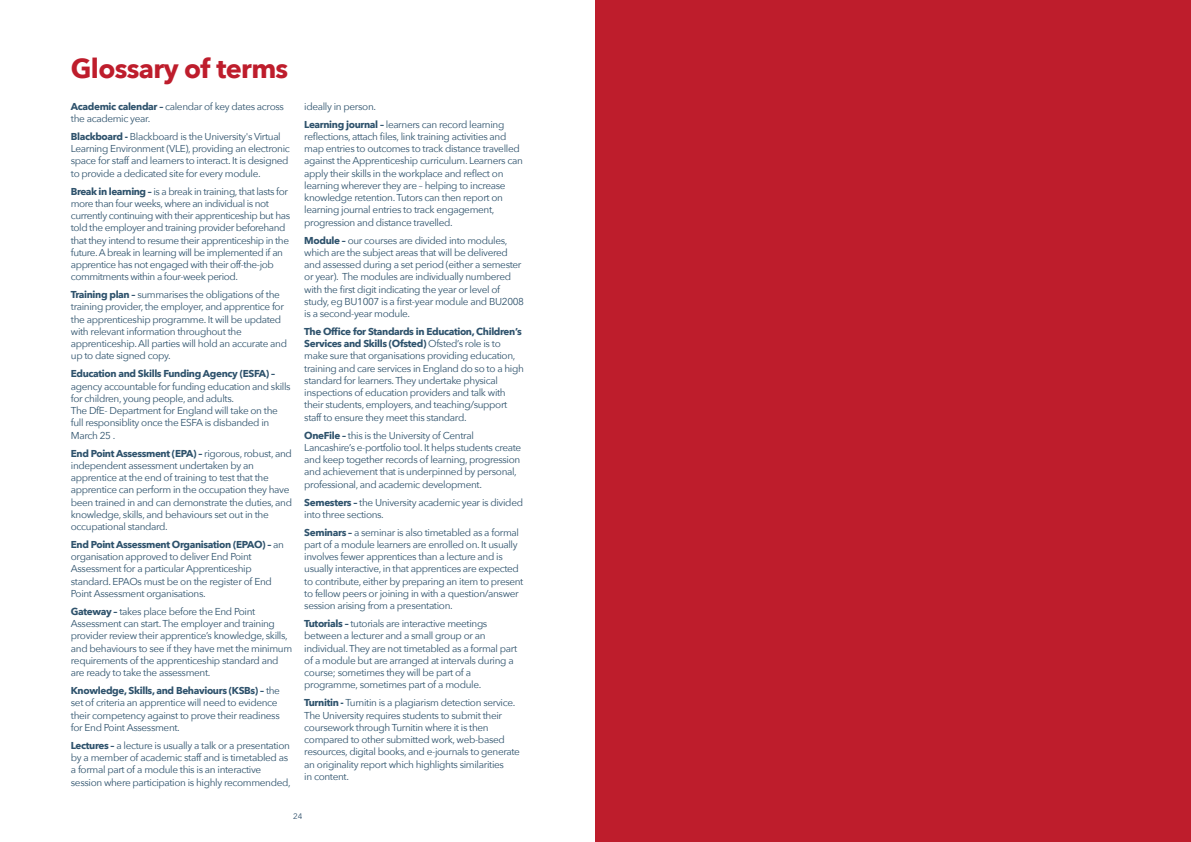
<style>
.page{position:relative;width:1191px;height:842px;background:#fff}
.page>*{position:absolute;margin:0;border:0;box-sizing:border-box;transform-origin:0 0}
.t1{font:700 27px "Avenir Next";letter-spacing:-.025em;color:#be1d2c}
.t2{font:10px/12.2px "Avenir Next";letter-spacing:-.035em;color:#2e526c}
.t3{font:8px "Avenir Next";color:#31516c}
.s1{font-weight:700}
</style>
<div class="page">
<div style="left:595px;top:0;width:596px;height:842px;background:#be1d2c"></div>
<p class="t1" style="left:71px;top:51px;width:219px">Glossary of terms</p>
<p class="t2" style="left:71px;top:100px;width:215px"><span class="s1">Academic calendar –</span> calendar of key dates across the academic year.</p>
<p class="t2" style="left:71px;top:131px;width:220px"><span class="s1">Blackboard -</span> Blackboard is the University's Virtual Learning Environment (VLE), providing an electronic space for staff and learners to interact. It is designed to provide a dedicated site for every module.</p>
<p class="t2" style="left:71px;top:185px;width:221px"><span class="s1">Break in learning –</span> is a break in training, that lasts for more than four weeks, where an individual is not currently continuing with their apprenticeship but has told the employer and training provider beforehand that they intend to resume their apprenticeship in the future. A break in learning will be implemented if an apprentice has not engaged with their off-the-job commitments within a four-week period.</p>
<p class="t2" style="left:71px;top:289px;width:218px"><span class="s1">Training plan –</span> summarises the obligations of the training provider, the employer, and apprentice for the apprenticeship programme. It will be updated with relevant information throughout the apprenticeship. All parties will hold an accurate and up to date signed copy.</p>
<p class="t2" style="left:71px;top:368px;width:221px"><span class="s1">Education and Skills Funding Agency (ESFA) – </span>agency accountable for funding education and skills for children, young people, and adults.<br>The DfE- Department for England will take on the full responsiblity once the ESFA is disbanded in March 25 .</p>
<p class="t2" style="left:71px;top:447px;width:223px"><span class="s1">End Point Assessment (EPA) –</span> rigorous, robust, and independent assessment undertaken by an apprentice at the end of training to test that the apprentice can perform in the occupation they have been trained in and can demonstrate the duties, and knowledge, skills, and behaviours set out in the occupational standard.</p>
<p class="t2" style="left:71px;top:539px;width:215px"><span class="s1">End Point Assessment Organisation (EPAO) –</span> an organisation approved to deliver End Point Assessment for a particular Apprenticeship standard. EPAOs must be on the register of End Point Assessment organisations.</p>
<p class="t2" style="left:71px;top:606px;width:223px"><span class="s1">Gateway –</span> takes place before the End Point Assessment can start. The employer and training provider review their apprentice’s knowledge, skills, and behaviours to see if they have met the minimum requirements of the apprenticeship standard and are ready to take the assessment.</p>
<p class="t2" style="left:71px;top:685px;width:211px"><span class="s1">Knowledge, Skills, and Behaviours (KSBs) –</span> the set of criteria an apprentice will need to evidence their competency against to prove their readiness for End Point Assessment.</p>
<p class="t2" style="left:71px;top:739px;width:221px"><span class="s1">Lectures –</span> a lecture is usually a talk or a presentation by a member of academic staff and is timetabled as a formal part of a module this is an interactive session where participation is highly recommended,</p>
<p class="t2" style="left:304px;top:100px;width:73px">ideally in person.</p>
<p class="t2" style="left:304px;top:118px;width:220px"><span class="s1">Learning journal –</span> learners can record learning reflections, attach files, link training activities and map entries to outcomes to track distance travelled against the Apprenticeship curriculum. Learners can apply their skills in the workplace and reflect on learning wherever they are – helping to increase knowledge retention. Tutors can then report on learning journal entries to track engagement, progression and distance travelled.</p>
<p class="t2" style="left:304px;top:234px;width:221px"><span class="s1">Module –</span> our courses are divided into modules, which are the subject areas that will be delivered and assessed during a set period (either a semester or year). The modules are individually numbered with the first digit indicating the year or level of study, eg BU1007 is a first-year module and BU2008 is a second-year module.</p>
<p class="t2" style="left:304px;top:326px;width:221px"><span class="s1">The Office for Standards in Education, Children’s Services and Skills (Ofsted)</span> Ofsted’s role is to make sure that organisations providing education, training and care services in England do so to a high standard for learners. They undertake physical inspections of education providers and talk with their students, employers, and teaching/support staff to ensure they meet this standard.</p>
<p class="t2" style="left:304px;top:429px;width:218px"><span class="s1">OneFile –</span> this is the University of Central Lancashire’s e-portfolio tool. It helps students create and keep together records of learning, progression and achievement that is underpinned by personal, professional, and academic development.</p>
<p class="t2" style="left:304px;top:496px;width:220px"><span class="s1">Semesters –</span> the University academic year is divided into three sections.</p>
<p class="t2" style="left:304px;top:526px;width:221px"><span class="s1">Seminars –</span> a seminar is also timetabled as a formal part of a module learners are enrolled on. It usually involves fewer apprentices than a lecture and is usually interactive, in that apprentices are expected to contribute, either by preparing an item to present to fellow peers or joining in with a question/answer session arising from a presentation.</p>
<p class="t2" style="left:304px;top:618px;width:214px"><span class="s1">Tutorials –</span> tutorials are interactive meetings between a lecturer and a small group or an individual. They are not timetabled as a formal part of a module but are arranged at intervals during a course; sometimes they will be part of a programme, sometimes part of a module.</p>
<p class="t2" style="left:304px;top:697px;width:217px"><span class="s1">Turnitin -</span> Turnitin is a plagiarism detection service.<br>The University requires students to submit their coursework through Turnitin where it is then compared to other submitted work, web-based resources, digital books, and e-journals to generate an originality report which highlights similarities<br>in content.</p>
<p class="t3" style="left:293px;top:811px;width:11px">24</p>
</div>
